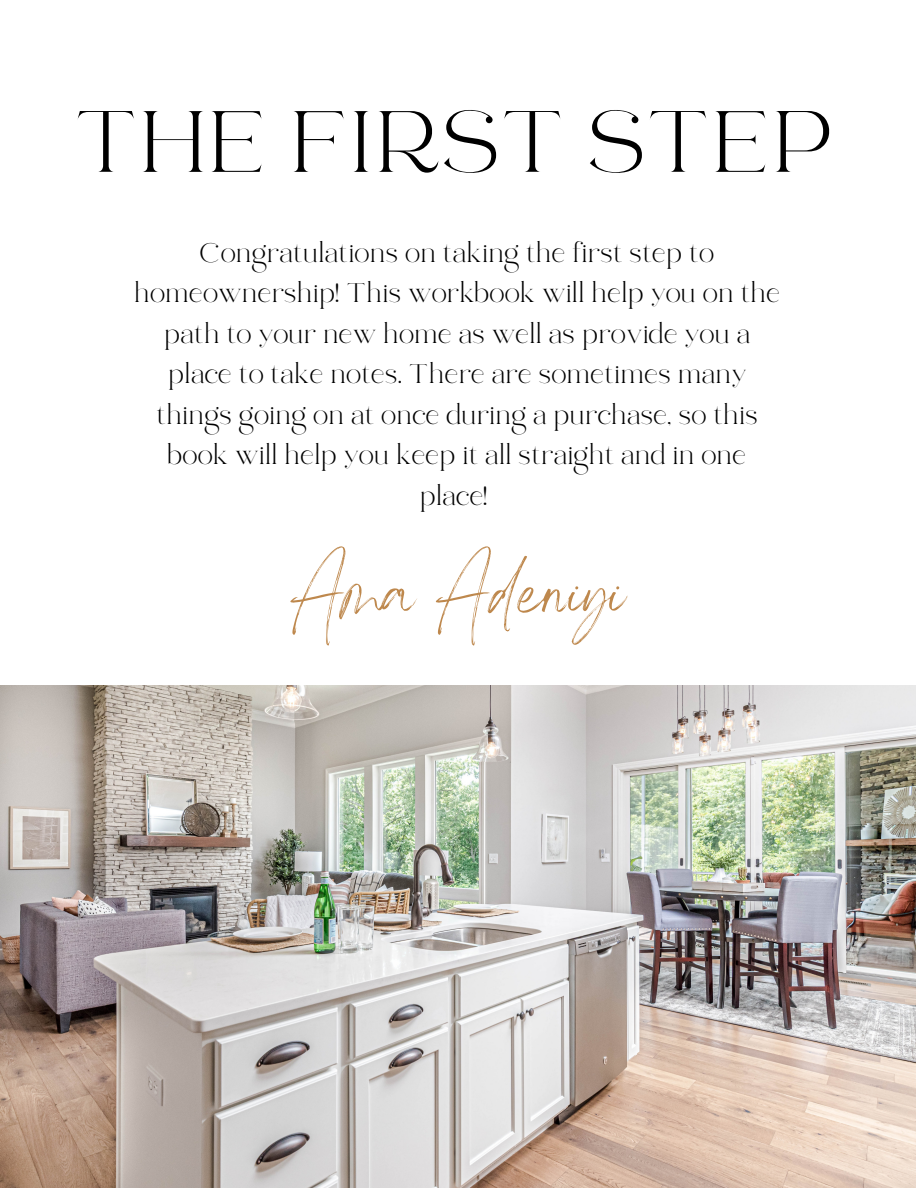
<style>
.page{position:relative;width:918px;height:1188px;background:#fff}
.page>*{position:absolute;margin:0;border:0;box-sizing:border-box;transform-origin:0 0}
.t1{font:93.3px "Angella White";color:#be884d}
.t2{font:86.4px "RTL Ansam Ansam";color:#000}
.t3{font:26.7px/40.5px "RTL Ansam Ansam";color:#000;text-align:center}
</style>
<div class="page">
<img style="left:0;top:686px;width:916px;height:502px">
<p class="t2" style="left:78px;top:90px;width:762px">THE FIRST STEP</p>
<p class="t3" style="left:135px;top:235px;width:648px">Congratulations on taking the first step to homeownership! This workbook will help you on the path to your new home as well as provide you a place to take notes. There are sometimes many things going on at once during a purchase, so this book will help you keep it all straight and in one place!</p>
<p class="t1" style="left:290px;top:534px;width:337px">Ama Adeniyi</p>
</div>
